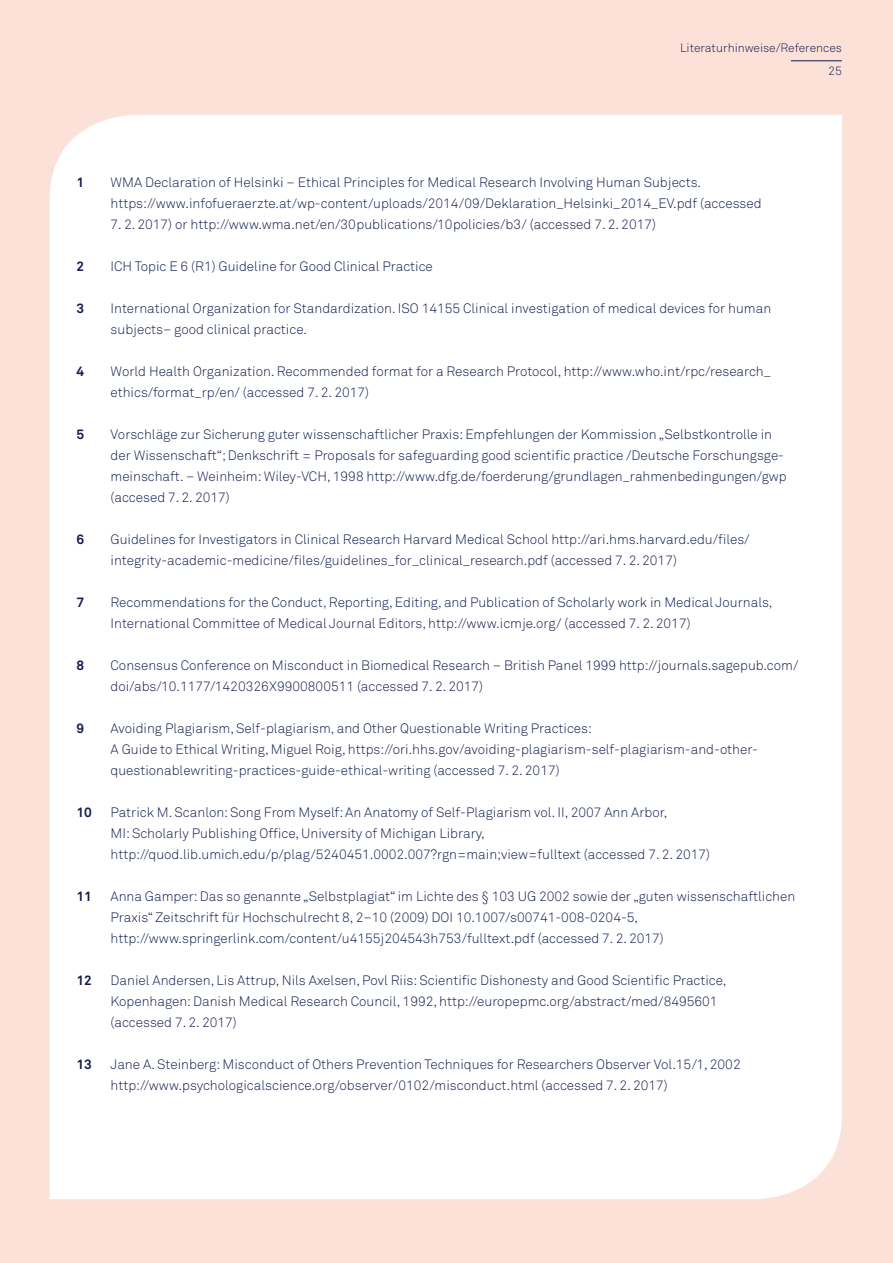
<style>
.page{position:relative;width:893px;height:1263px;background:#fce1d8}
.page>*{position:absolute;margin:0;border:0;box-sizing:border-box;transform-origin:0 0}
.t1{font:300 13.5px/21px "Akkurat Pro";color:#141d50}
.t2{font:700 13.5px "Akkurat Pro";color:#141d50}
.t3{font:300 12px "Akkurat Pro";color:#141d50}
</style>
<div class="page">
<div style="left:50px;top:115px;width:792px;height:1084px;background:#fff"></div>
<hr style="left:791px;top:60px;width:51px;height:1px;background:#141d50">
<p class="t3" style="left:680px;top:41px;width:163px">Literaturhinweise/References</p>
<p class="t3" style="left:828px;top:64px;width:15px">25</p>
<p class="t2" style="left:77px;top:174px;width:9px">1</p>
<p class="t1" style="left:111px;top:172px;width:653px">WMA Declaration of Helsinki – Ethical Principles for Medical Research Involving Human Subjects. https://www.infofueraerzte.at/wp-content/uploads/2014/09/Deklaration_Helsinki_2014_EV.pdf (accessed</p>
<p class="t1" style="left:111px;top:214px;width:547px">7. 2. 2017) or http://www.wma.net/en/30publications/10policies/b3/ (accessed 7. 2. 2017)</p>
<p class="t2" style="left:77px;top:258px;width:9px">2</p>
<p class="t1" style="left:111px;top:256px;width:324px">ICH Topic E 6 (R1) Guideline for Good Clinical Practice</p>
<p class="t2" style="left:77px;top:300px;width:9px">3</p>
<p class="t1" style="left:111px;top:298px;width:662px">International Organization for Standardization. ISO 14155 Clinical investigation of medical devices for human subjects– good clinical practice.</p>
<p class="t2" style="left:77px;top:363px;width:9px">4</p>
<p class="t1" style="left:111px;top:361px;width:662px">World Health Organization. Recommended format for a Research Protocol, http://www.who.int/rpc/research_ ethics/format_rp/en/ (accessed 7. 2. 2017)</p>
<p class="t2" style="left:77px;top:426px;width:9px">5</p>
<p class="t1" style="left:111px;top:424px;width:678px">Vorschläge zur Sicherung guter wissenschaftlicher Praxis: Empfehlungen der Kommission „Selbstkontrolle in der Wissenschaft“; Denkschrift = Proposals for safeguarding good scientific practice /Deutsche Forschungsge&shy;meinschaft. – Weinheim: Wiley-VCH, 1998 http://www.dfg.de/foerderung/grundlagen_rahmenbedingungen/gwp (accesed 7. 2. 2017)</p>
<p class="t2" style="left:77px;top:531px;width:9px">6</p>
<p class="t1" style="left:111px;top:529px;width:640px">Guidelines for Investigators in Clinical Research Harvard Medical School http://ari.hms.harvard.edu/files/ integrity-academic-medicine/files/guidelines_for_clinical_research.pdf (accessed 7. 2. 2017)</p>
<p class="t2" style="left:77px;top:594px;width:9px">7</p>
<p class="t1" style="left:111px;top:592px;width:663px">Recommendations for the Conduct, Reporting, Editing, and Publication of Scholarly work in Medical Journals,<br>International Committee of Medical Journal Editors, http://www.icmje.org/ (accessed 7. 2. 2017)</p>
<p class="t2" style="left:77px;top:657px;width:9px">8</p>
<p class="t1" style="left:111px;top:655px;width:689px">Consensus Conference on Misconduct in Biomedical Research – British Panel 1999 http://journals.sagepub.com/ doi/abs/10.1177/1420326X9900800511 (accessed 7. 2. 2017)</p>
<p class="t2" style="left:77px;top:720px;width:9px">9</p>
<p class="t1" style="left:111px;top:718px;width:649px">Avoiding Plagiarism, Self-plagiarism, and Other Questionable Writing Practices:<br>A Guide to Ethical Writing, Miguel Roig, https://ori.hhs.gov/avoiding-plagiarism-self-plagiarism-and-other&shy;questionablewriting-practices-guide-ethical-writing (accessed 7. 2. 2017)</p>
<p class="t2" style="left:77px;top:804px;width:17px">10</p>
<p class="t1" style="left:111px;top:802px;width:601px">Patrick M. Scanlon: Song From Myself: An Anatomy of Self-Plagiarism vol. II, 2007 Ann Arbor,<br>MI: Scholarly Publishing Office, University of Michigan Library, http://quod.lib.umich.edu/p/plag/5240451.0002.007?rgn=main;view=fulltext (accessed 7. 2. 2017)</p>
<p class="t2" style="left:77px;top:888px;width:17px">11</p>
<p class="t1" style="left:111px;top:886px;width:686px">Anna Gamper: Das so genannte „Selbstplagiat“ im Lichte des § 103 UG 2002 sowie der „guten wissenschaftlichen<br>Praxis“ Zeitschrift für Hochschulrecht 8, 2–10 (2009) DOI 10.1007/s00741-008-0204-5, http://www.springerlink.com/content/u4155j204543h753/fulltext.pdf (accessed 7. 2. 2017)</p>
<p class="t2" style="left:77px;top:972px;width:17px">12</p>
<p class="t1" style="left:111px;top:970px;width:617px">Daniel Andersen, Lis Attrup, Nils Axelsen, Povl Riis: Scientific Dishonesty and Good Scientific Practice,<br>Kopenhagen: Danish Medical Research Council, 1992, http://europepmc.org/abstract/med/8495601 (accessed 7. 2. 2017)</p>
<p class="t2" style="left:77px;top:1056px;width:17px">13</p>
<p class="t1" style="left:111px;top:1054px;width:632px">Jane A. Steinberg: Misconduct of Others Prevention Techniques for Researchers Observer Vol.15/1, 2002 http://www.psychologicalscience.org/observer/0102/misconduct.html (accessed 7. 2. 2017)</p>
</div>
